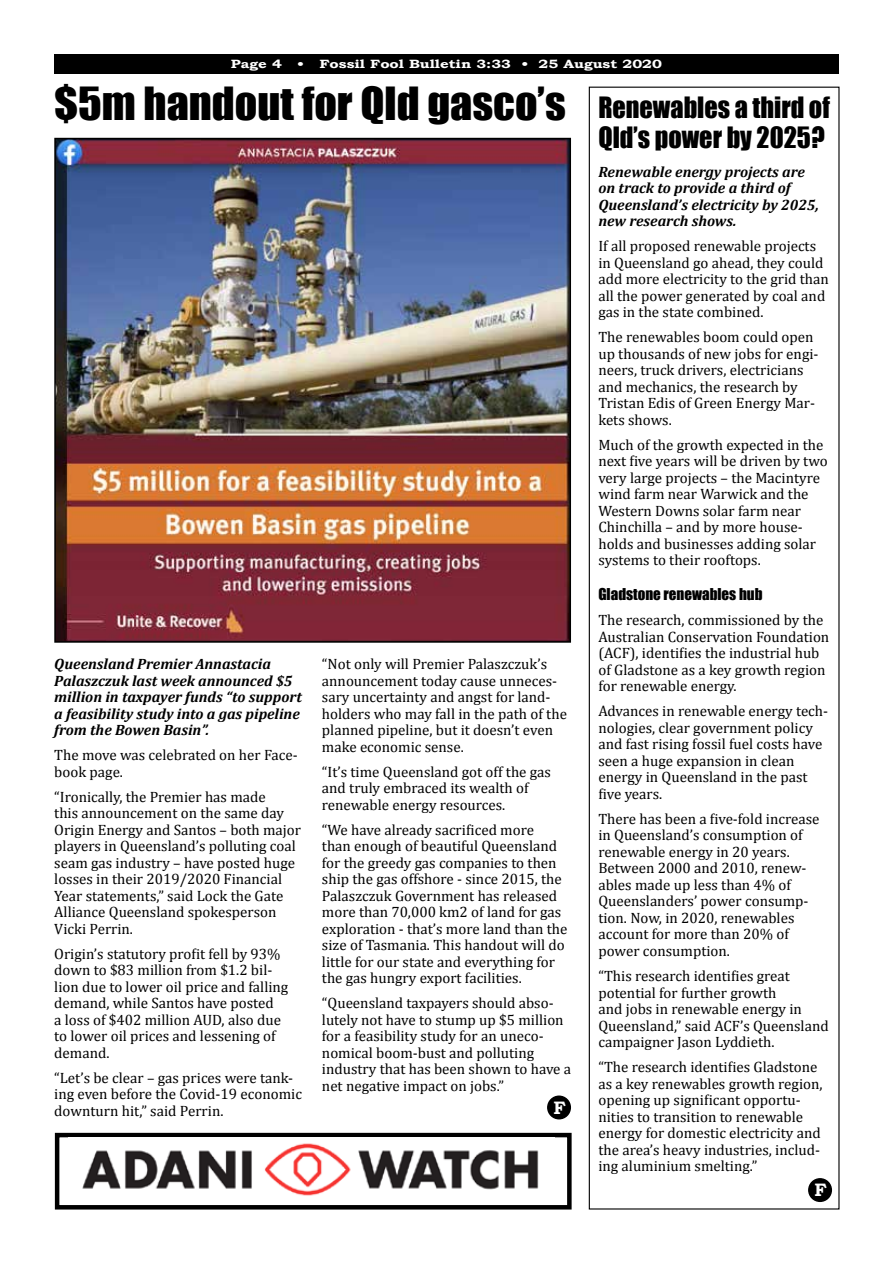
<style>
.page{position:relative;width:893px;height:1263px;background:#fff}
.page>*{position:absolute;margin:0;border:0;box-sizing:border-box;transform-origin:0 0}
.t1{font:42px "Impact";color:#000;scale:1.05 1}
.t2{font:27px/30px "Impact";color:#000}
.t3{font:700 18px "Bookman Old Style";color:#fff}
.t4{font:15px/16.5px "Cambria";color:#000}
.t5{font:italic 700 15px/16.5px "Cambria";color:#000}
.t6{font:15px "Impact";color:#000}
.t7{font:700 12px "Bookman Old Style";color:#fff;scale:1.25 1}
</style>
<div class="page">
<div style="left:54px;top:54px;width:785px;height:20px;background:#000"></div>
<img style="left:57px;top:141px;width:511px;height:499px">
<div style="left:54px;top:138px;width:517px;height:505px;border:2px solid #000"></div>
<div style="left:548px;top:1096px;width:22px;height:23px;background:#000;border-radius:50%"></div>
<div style="left:547px;top:1095px;width:24px;height:24px;border:2px solid #000;border-radius:50%"></div>
<div style="left:809px;top:1179px;width:22px;height:22px;background:#000;border-radius:50%"></div>
<div style="left:808px;top:1178px;width:24px;height:24px;border:2px solid #000;border-radius:50%"></div>
<div style="left:55px;top:1133px;width:517px;height:76px;border:4px solid #000"></div>
<img style="left:69px;top:1137px;width:485px;height:59px">
<p class="t7" style="left:231px;top:55px;width:42px">Page 4</p>
<p class="t7" style="left:297px;top:55px;width:293px">• Fossil Fool Bulletin 3:33 • 25 August 2020</p>
<h1 class="t1" style="left:54px;top:71px;width:489px">$5m handout for Qld gasco’s</h1>
<h2 class="t2" style="left:598px;top:91px;width:233px">Renewables a third of<br>Qld’s power by 2025?</h2>
<p class="t5" style="left:598px;top:163px;width:222px">Renewable energy projects are on track to provide a third of<br>Queensland’s electricity by 2025, new research shows.</p>
<p class="t4" style="left:598px;top:238px;width:232px">If all proposed renewable projects in Queensland go ahead, they could add more electricity to the grid than all the power generated by coal and gas in the state combined.</p>
<p class="t4" style="left:598px;top:329px;width:222px">The renewables boom could open up thousands of new jobs for engi&shy;neers, truck drivers, electricians and mechanics, the research by<br>Tristan Edis of Green Energy Mar&shy;kets shows.</p>
<p class="t4" style="left:598px;top:436px;width:231px">Much of the growth expected in the next five years will be driven by two very large projects – the Macintyre wind farm near Warwick and the<br>Western Downs solar farm near<br>Chinchilla – and by more house&shy;holds and businesses adding solar systems to their rooftops.</p>
<p class="t6" style="left:598px;top:583px;width:166px">Gladstone renewables hub</p>
<p class="t4" style="left:598px;top:612px;width:232px">The research, commissioned by the Australian Conservation Foundation (ACF), identifies the industrial hub of Gladstone as a key growth region for renewable energy.</p>
<p class="t4" style="left:598px;top:703px;width:231px">Advances in renewable energy tech&shy;nologies, clear government policy and fast rising fossil fuel costs have seen a huge expansion in clean energy in Queensland in the past five years.</p>
<p class="t4" style="left:598px;top:810px;width:223px">There has been a five-fold increase in Queensland’s consumption of renewable energy in 20 years.<br>Between 2000 and 2010, renew&shy;ables made up less than 4% of<br>Queenslanders’ power consump&shy;tion. Now, in 2020, renewables account for more than 20% of power consumption.</p>
<p class="t4" style="left:598px;top:967px;width:232px">“This research identifies great potential for further growth<br>and jobs in renewable energy in<br>Queensland,” said ACF’s Queensland campaigner Jason Lyddieth.</p>
<p class="t4" style="left:598px;top:1058px;width:226px">“The research identifies Gladstone as a key renewables growth region, opening up significant opportu&shy;nities to transition to renewable energy for domestic electricity and the area’s heavy industries, includ&shy;ing aluminium smelting.”</p>
<p class="t4" style="left:322px;top:656px;width:246px">“Not only will Premier Palaszczuk’s announcement today cause unneces&shy;sary uncertainty and angst for land&shy;holders who may fall in the path of the planned pipeline, but it doesn’t even make economic sense.</p>
<p class="t4" style="left:322px;top:763px;width:231px">“It’s time Queensland got off the gas and truly embraced its wealth of renewable energy resources.</p>
<p class="t4" style="left:322px;top:821px;width:247px">“We have already sacrificed more<br>than enough of beautiful Queensland for the greedy gas companies to then ship the gas offshore - since 2015, the Palaszczuk Government has released more than 70,000 km2 of land for gas exploration - that’s more land than the size of Tasmania. This handout will do little for our state and everything for the gas hungry export facilities.</p>
<p class="t4" style="left:322px;top:995px;width:251px">“Queensland taxpayers should abso&shy;lutely not have to stump up $5 million for a feasibility study for an uneco&shy;nomical boom-bust and polluting industry that has been shown to have a net negative impact on jobs.”</p>
<p class="t3" style="left:553px;top:1094px;width:14px">F</p>
<p class="t5" style="left:54px;top:655px;width:249px">Queensland Premier Annastacia Palaszczuk last week announced $5 million in taxpayer funds “to support a feasibility study into a gas pipeline from the Bowen Basin”.</p>
<p class="t4" style="left:54px;top:747px;width:245px">The move was celebrated on her Face&shy;book page.</p>
<p class="t4" style="left:54px;top:788px;width:248px">“Ironically, the Premier has made<br>this announcement on the same day Origin Energy and Santos – both major players in Queensland’s polluting coal seam gas industry – have posted huge losses in their 2019/2020 Financial Year statements,” said Lock the Gate Alliance Queensland spokesperson Vicki Perrin.</p>
<p class="t4" style="left:54px;top:945px;width:236px">Origin’s statutory profit fell by 93% down to $83 million from $1.2 bil&shy;lion due to lower oil price and falling demand, while Santos have posted<br>a loss of $402 million AUD, also due to lower oil prices and lessening of demand.</p>
<p class="t4" style="left:54px;top:1069px;width:249px">“Let’s be clear – gas prices were tank&shy;ing even before the Covid-19 economic downturn hit,” said Perrin.</p>
<p class="t3" style="left:814px;top:1177px;width:14px">F</p>
</div>
